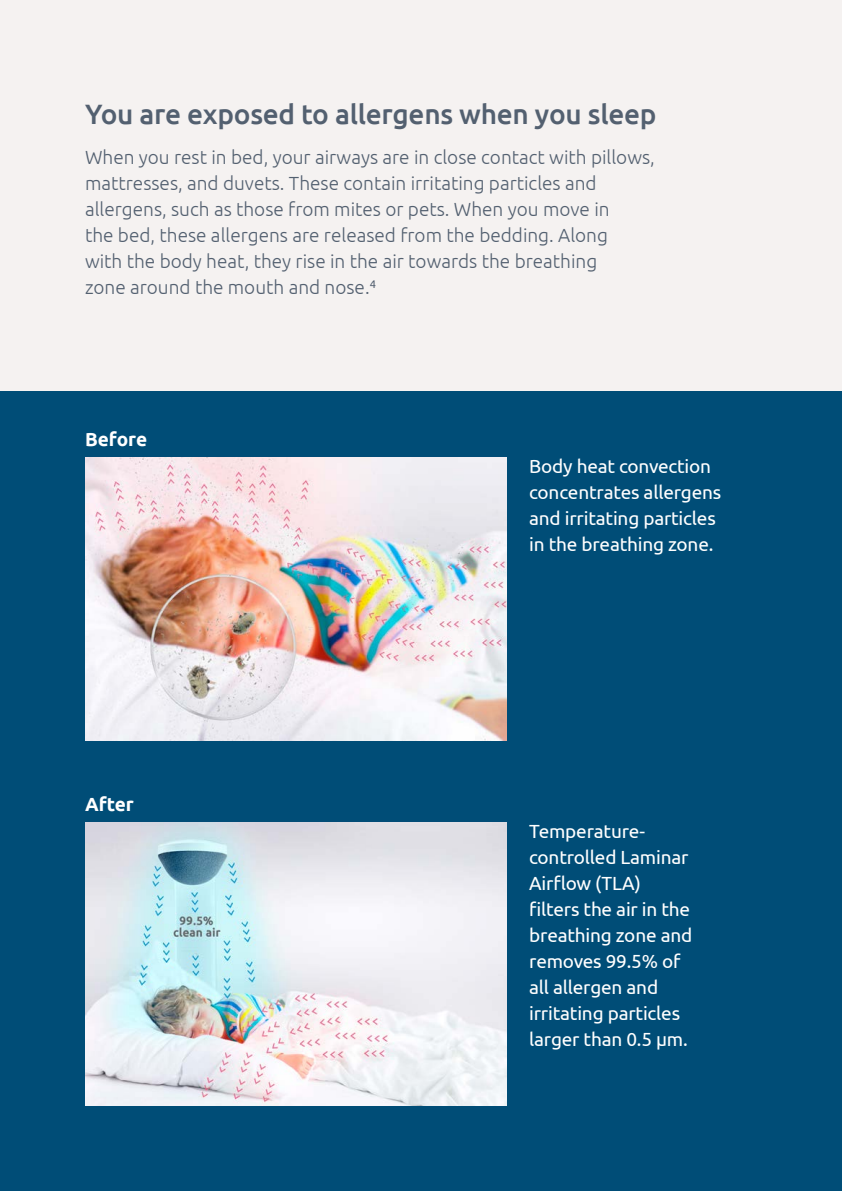
<style>
.page{position:relative;width:842px;height:1191px;background:#f5f2f1}
.page>*{position:absolute;margin:0;border:0;box-sizing:border-box;transform-origin:0 0}
.t1{font:500 28px "Ubuntu";letter-spacing:-.01em;color:#536070}
.t2{font:300 19px/26px "Ubuntu";color:#536070}
.t3{font:19px/26px "Ubuntu";letter-spacing:-.01em;color:#fff}
.t4{font:700 19px "Ubuntu";color:#fff}
</style>
<div class="page">
<div style="left:0;top:391px;width:842px;height:800px;background:#004d77"></div>
<hr style="left:85px;top:457px;width:421px;height:1px;background:#693477">
<hr style="left:85px;top:822px;width:421px;height:1px;background:#693477">
<img style="left:85px;top:458px;width:421px;height:283px">
<img style="left:85px;top:823px;width:421px;height:283px">
<h1 class="t1" style="left:85px;top:96px;width:573px">You are exposed to allergens when you sleep</h1>
<p class="t2" style="left:85px;top:144px;width:571px">When you rest in bed, your airways are in close contact with pillows, mattresses, and duvets. These contain irritating particles and allergens, such as those from mites or pets. When you move in<br>the bed, these allergens are released from the bedding. Along<br>with the body heat, they rise in the air towards the breathing<br>zone around the mouth and nose.<sup>4</sup></p>
<p class="t4" style="left:85px;top:427px;width:64px">Before</p>
<p class="t4" style="left:85px;top:792px;width:50px">After</p>
<p class="t3" style="left:529px;top:452px;width:194px">Body heat convection concentrates allergens and irritating particles in the breathing zone.</p>
<p class="t3" style="left:529px;top:817px;width:165px">Temperature&shy;controlled Laminar<br>Airflow (TLA) filters the air in the breathing zone and removes 99.5% of all allergen and irritating particles larger than 0.5 µm.</p>
</div>
